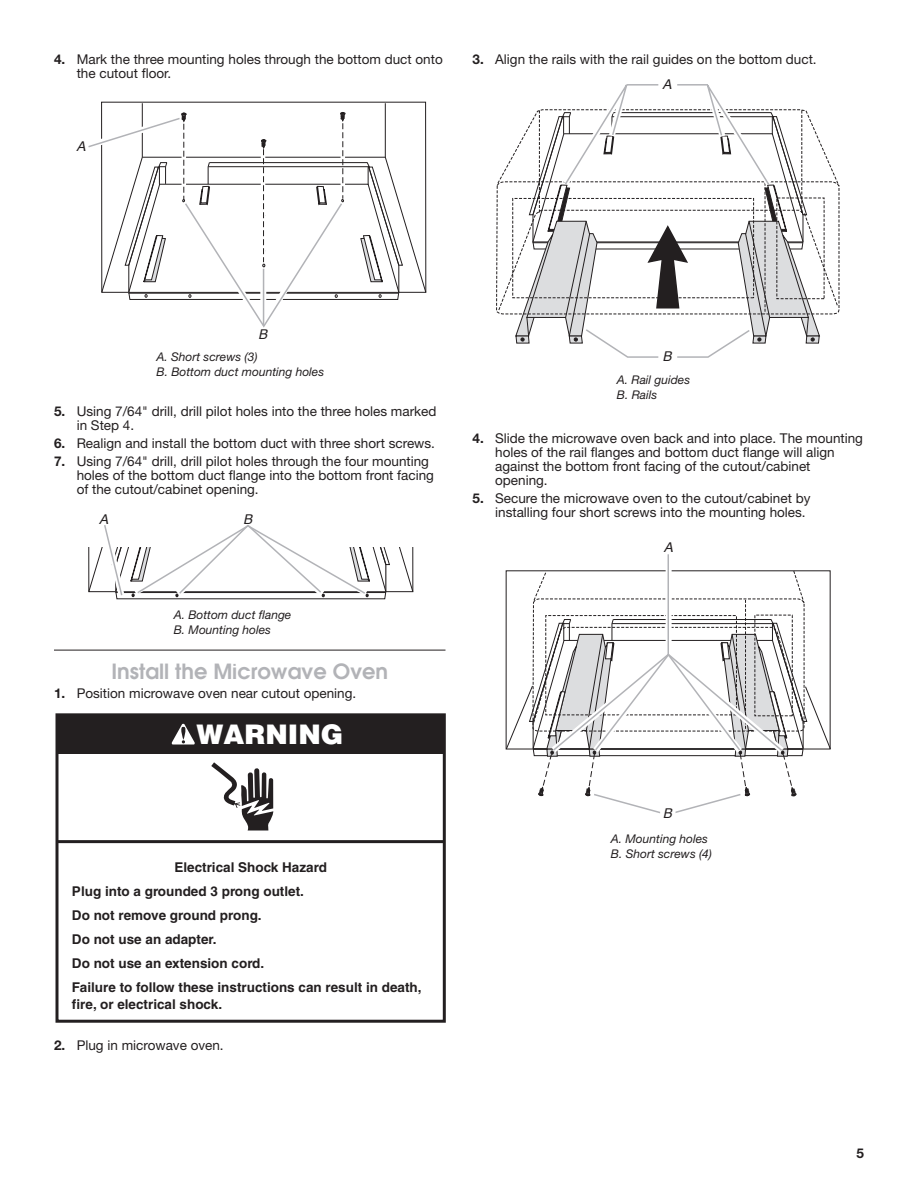
<style>
.page{position:relative;width:918px;height:1188px;background:#fff}
.page>*{position:absolute;margin:0;border:0;box-sizing:border-box;transform-origin:0 0}
.t1{font:900 27px "Helvetica";color:#fff}
.Heading_2{font:600 21px "Avant Garde";color:#b2b3b7}
.t2{font:13.5px/13.8px "Helvetica Neue LT Std";color:#231f20}
.t3{font:700 13.5px/24px "Helvetica";color:#231f20}
.t4{font:italic 13.5px "Helvetica";color:#231f20}
.t5{font:700 13.5px "Helvetica Neue LT Std";color:#231f20}
.Table_Callouts{font:italic 12px "Helvetica Neue";color:#231f20}
.s1{font-weight:700}
</style>
<div class="page">
<hr style="left:54px;top:650px;width:392px;height:1px;background:#231f20">
<svg style="left:88px;top:103px;width:338px;height:225px"></svg>
<svg style="left:88px;top:525px;width:326px;height:75px"></svg>
<svg style="left:497px;top:153px;width:342px;height:157px"></svg>
<svg style="left:512px;top:84px;width:313px;height:274px"></svg>
<svg style="left:506px;top:554px;width:325px;height:260px"></svg>
<svg style="left:211px;top:762px;width:62px;height:69px"></svg>
<div style="left:57px;top:715px;width:387px;height:39px;background:#231f20"></div>
<hr style="left:57px;top:840px;width:387px;height:3px;background:#231f20">
<svg style="left:171px;top:724px;width:24px;height:21px"></svg>
<div style="left:56px;top:713px;width:390px;height:310px;border:3px solid #231f20"></div>
<p class="t2" style="left:77px;top:52px;width:368px;text-indent:-23px"><span class="s1">4.</span> Mark the three mounting holes through the bottom duct onto the cutout floor.</p>
<p class="t4" style="left:77px;top:138px;width:14px">A</p>
<p class="t2" style="left:472px;top:52px;width:346px"><span class="s1">3.</span> Align the rails with the rail guides on the bottom duct.</p>
<p class="t4" style="left:662px;top:76px;width:14px">A</p>
<p class="t4" style="left:258px;top:326px;width:14px">B</p>
<p class="Table_Callouts" style="left:157px;top:349px;width:102px">A. Short screws (3)</p>
<p class="Table_Callouts" style="left:157px;top:364px;width:169px">B. Bottom duct mounting holes</p>
<p class="t2" style="left:77px;top:404px;width:361px;text-indent:-23px"><span class="s1">5.</span> Using 7/64" drill, drill pilot holes into the three holes marked in Step 4.</p>
<p class="t2" style="left:54px;top:436px;width:382px"><span class="s1">6.</span> Realign and install the bottom duct with three short screws.</p>
<p class="t2" style="left:77px;top:454px;width:359px;text-indent:-23px"><span class="s1">7.</span> Using 7/64" drill, drill pilot holes through the four mounting holes of the bottom duct flange into the bottom front facing of the cutout/cabinet opening.</p>
<p class="t4" style="left:99px;top:511px;width:14px">A</p>
<p class="t4" style="left:243px;top:511px;width:14px">B</p>
<p class="Table_Callouts" style="left:174px;top:608px;width:119px">A. Bottom duct flange</p>
<p class="Table_Callouts" style="left:174px;top:623px;width:99px">B. Mounting holes</p>
<h2 class="Heading_2" style="left:111px;top:655px;width:278px">Install the Microwave Oven</h2>
<p class="t2" style="left:54px;top:687px;width:304px"><span class="s1">1.</span> Position microwave oven near cutout opening.</p>
<p class="t1" style="left:196px;top:716px;width:148px">WARNING</p>
<p class="t3" style="left:72px;top:855px;width:351px;text-indent:102px">Electrical Shock Hazard<br>Plug into a grounded 3 prong outlet.<br>Do not remove ground prong.<br>Do not use an adapter.<br>Do not use an extension cord.<br>Failure to follow these instructions can result in death,</p>
<p class="t3" style="left:72px;top:992px;width:152px">fire, or electrical shock.</p>
<p class="t2" style="left:54px;top:1038px;width:171px"><span class="s1">2.</span> Plug in microwave oven.</p>
<p class="t4" style="left:662px;top:348px;width:14px">B</p>
<p class="Table_Callouts" style="left:617px;top:373px;width:75px">A. Rail guides</p>
<p class="Table_Callouts" style="left:617px;top:388px;width:42px">B. Rails</p>
<p class="t2" style="left:495px;top:432px;width:369px;text-indent:-23px"><span class="s1">4.</span> Slide the microwave oven back and into place. The mounting holes of the rail flanges and bottom duct flange will align against the bottom front facing of the cutout/cabinet opening.</p>
<p class="t2" style="left:495px;top:492px;width:317px;text-indent:-23px"><span class="s1">5.</span> Secure the microwave oven to the cutout/cabinet by installing four short screws into the mounting holes.</p>
<p class="t4" style="left:664px;top:539px;width:14px">A</p>
<p class="t4" style="left:663px;top:805px;width:14px">B</p>
<p class="Table_Callouts" style="left:611px;top:831px;width:99px">A. Mounting holes</p>
<p class="Table_Callouts" style="left:611px;top:846px;width:103px">B. Short screws (4)</p>
<p class="t5" style="left:856px;top:1145px;width:9px">5</p>
</div>
